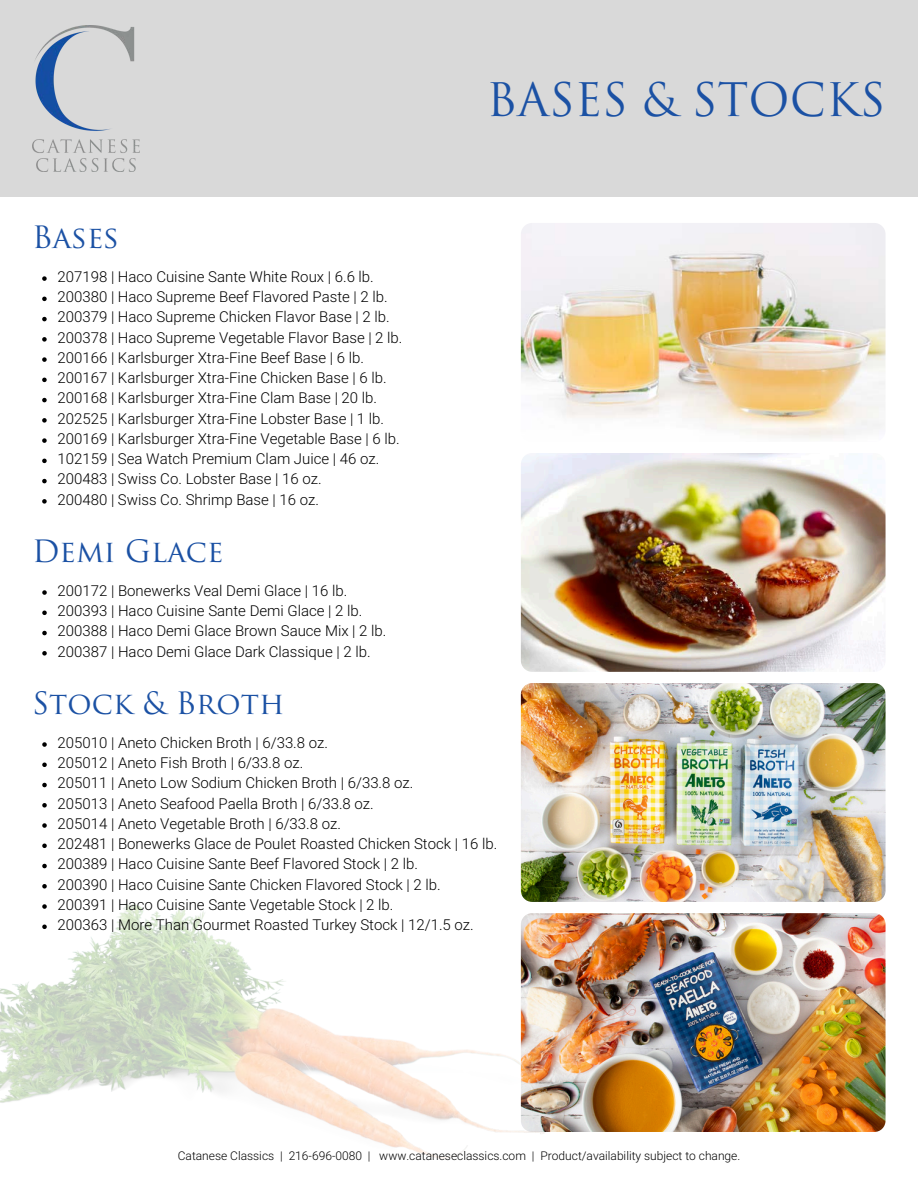
<style>
.page{position:relative;width:918px;height:1188px;background:#fff}
.page>*{position:absolute;margin:0;border:0;box-sizing:border-box;transform-origin:0 0}
.t1{font:45px "Trajan Pro";color:#1b51a4}
.t2{font:30px "Trajan Pro";color:#1b51a4}
.t3{font:300 15px "Roboto";color:#000}
.t4{font:300 12px "Roboto";color:#000}
</style>
<div class="page">
<img style="left:521px;top:683px;width:364px;height:219px;border-radius:11px">
<img style="left:521px;top:454px;width:364px;height:218px;border-radius:11px">
<img style="left:521px;top:223px;width:364px;height:219px;border-radius:11px">
<img style="left:521px;top:914px;width:364px;height:218px;border-radius:11px">
<div style="left:0;top:0;width:918px;height:196px;background:#d9d9d9"></div>
<img style="left:32px;top:25px;width:107px;height:146px">
<img style="left:0;top:903px;width:546px;height:256px">
<svg style="left:42px;top:276px;width:5px;height:5px"></svg>
<svg style="left:42px;top:297px;width:5px;height:4px"></svg>
<svg style="left:42px;top:317px;width:5px;height:4px"></svg>
<svg style="left:42px;top:337px;width:5px;height:5px"></svg>
<svg style="left:42px;top:357px;width:5px;height:5px"></svg>
<svg style="left:42px;top:378px;width:5px;height:4px"></svg>
<svg style="left:42px;top:398px;width:5px;height:4px"></svg>
<svg style="left:42px;top:418px;width:5px;height:5px"></svg>
<svg style="left:42px;top:438px;width:5px;height:5px"></svg>
<svg style="left:42px;top:459px;width:5px;height:4px"></svg>
<svg style="left:42px;top:479px;width:5px;height:4px"></svg>
<svg style="left:42px;top:499px;width:5px;height:5px"></svg>
<svg style="left:42px;top:590px;width:5px;height:5px"></svg>
<svg style="left:42px;top:611px;width:5px;height:4px"></svg>
<svg style="left:42px;top:631px;width:5px;height:4px"></svg>
<svg style="left:42px;top:651px;width:5px;height:5px"></svg>
<svg style="left:42px;top:742px;width:5px;height:5px"></svg>
<svg style="left:42px;top:763px;width:5px;height:4px"></svg>
<svg style="left:42px;top:783px;width:5px;height:4px"></svg>
<svg style="left:42px;top:803px;width:5px;height:5px"></svg>
<svg style="left:42px;top:823px;width:5px;height:5px"></svg>
<svg style="left:42px;top:844px;width:5px;height:4px"></svg>
<svg style="left:42px;top:864px;width:5px;height:4px"></svg>
<svg style="left:42px;top:884px;width:5px;height:5px"></svg>
<svg style="left:42px;top:904px;width:5px;height:5px"></svg>
<svg style="left:42px;top:925px;width:5px;height:4px"></svg>
<h2 class="t2" style="left:32px;top:226px;width:89px">Bases</h2>
<h1 class="t3" style="left:58px;top:268px;width:318px">207198 | Haco Cuisine Sante White Roux | 6.6 lb.</h1>
<h2 class="t3" style="left:58px;top:288px;width:332px">200380 | Haco Supreme Beef Flavored Paste | 2 lb.</h2>
<p class="t3" style="left:58px;top:309px;width:334px">200379 | Haco Supreme Chicken Flavor Base | 2 lb.</p>
<p class="t3" style="left:58px;top:329px;width:346px">200378 | Haco Supreme Vegetable Flavor Base | 2 lb.</p>
<p class="t3" style="left:58px;top:349px;width:308px">200166 | Karlsburger Xtra-Fine Beef Base | 6 lb.</p>
<p class="t3" style="left:58px;top:369px;width:331px">200167 | Karlsburger Xtra-Fine Chicken Base | 6 lb.</p>
<p class="t3" style="left:58px;top:390px;width:321px">200168 | Karlsburger Xtra-Fine Clam Base | 20 lb.</p>
<p class="t3" style="left:58px;top:410px;width:328px">202525 | Karlsburger Xtra-Fine Lobster Base | 1 lb.</p>
<p class="t3" style="left:58px;top:430px;width:344px">200169 | Karlsburger Xtra-Fine Vegetable Base | 6 lb.</p>
<p class="t3" style="left:58px;top:450px;width:323px">102159 | Sea Watch Premium Clam Juice | 46 oz.</p>
<p class="t3" style="left:58px;top:471px;width:266px">200483 | Swiss Co. Lobster Base | 16 oz.</p>
<p class="t3" style="left:58px;top:491px;width:263px">200480 | Swiss Co. Shrimp Base | 16 oz.</p>
<h2 class="t2" style="left:32px;top:540px;width:193px">Demi Glace</h2>
<p class="t3" style="left:58px;top:582px;width:291px">200172 | Bonewerks Veal Demi Glace | 16 lb.</p>
<p class="t3" style="left:58px;top:602px;width:306px">200393 | Haco Cuisine Sante Demi Glace | 2 lb.</p>
<p class="t3" style="left:58px;top:623px;width:330px">200388 | Haco Demi Glace Brown Sauce Mix | 2 lb.</p>
<p class="t3" style="left:58px;top:643px;width:314px">200387 | Haco Demi Glace Dark Classique | 2 lb.</p>
<p class="t2" style="left:32px;top:692px;width:254px">Stock &amp; Broth</p>
<p class="t1" style="left:487px;top:82px;width:400px">BASES &amp; STOCKS</p>
<p class="t3" style="left:58px;top:734px;width:272px">205010 | Aneto Chicken Broth | 6/33.8 oz.</p>
<p class="t3" style="left:58px;top:754px;width:247px">205012 | Aneto Fish Broth | 6/33.8 oz.</p>
<p class="t3" style="left:58px;top:775px;width:357px">205011 | Aneto Low Sodium Chicken Broth | 6/33.8 oz.</p>
<p class="t3" style="left:58px;top:795px;width:318px">205013 | Aneto Seafood Paella Broth | 6/33.8 oz.</p>
<p class="t3" style="left:58px;top:815px;width:285px">205014 | Aneto Vegetable Broth | 6/33.8 oz.</p>
<p class="t3" style="left:58px;top:835px;width:441px">202481 | Bonewerks Glace de Poulet Roasted Chicken Stock | 16 lb.</p>
<p class="t3" style="left:58px;top:856px;width:362px">200389 | Haco Cuisine Sante Beef Flavored Stock | 2 lb.</p>
<p class="t3" style="left:58px;top:876px;width:385px">200390 | Haco Cuisine Sante Chicken Flavored Stock | 2 lb.</p>
<p class="t3" style="left:58px;top:896px;width:337px">200391 | Haco Cuisine Sante Vegetable Stock | 2 lb.</p>
<p class="t3" style="left:58px;top:916px;width:418px">200363 | More Than Gourmet Roasted Turkey Stock | 12/1.5 oz.</p>
<p class="t4" style="left:178px;top:1149px;width:564px">Catanese Classics | 216-696-0080 | www.cataneseclassics.com | Product/availability subject to change.</p>
</div>
